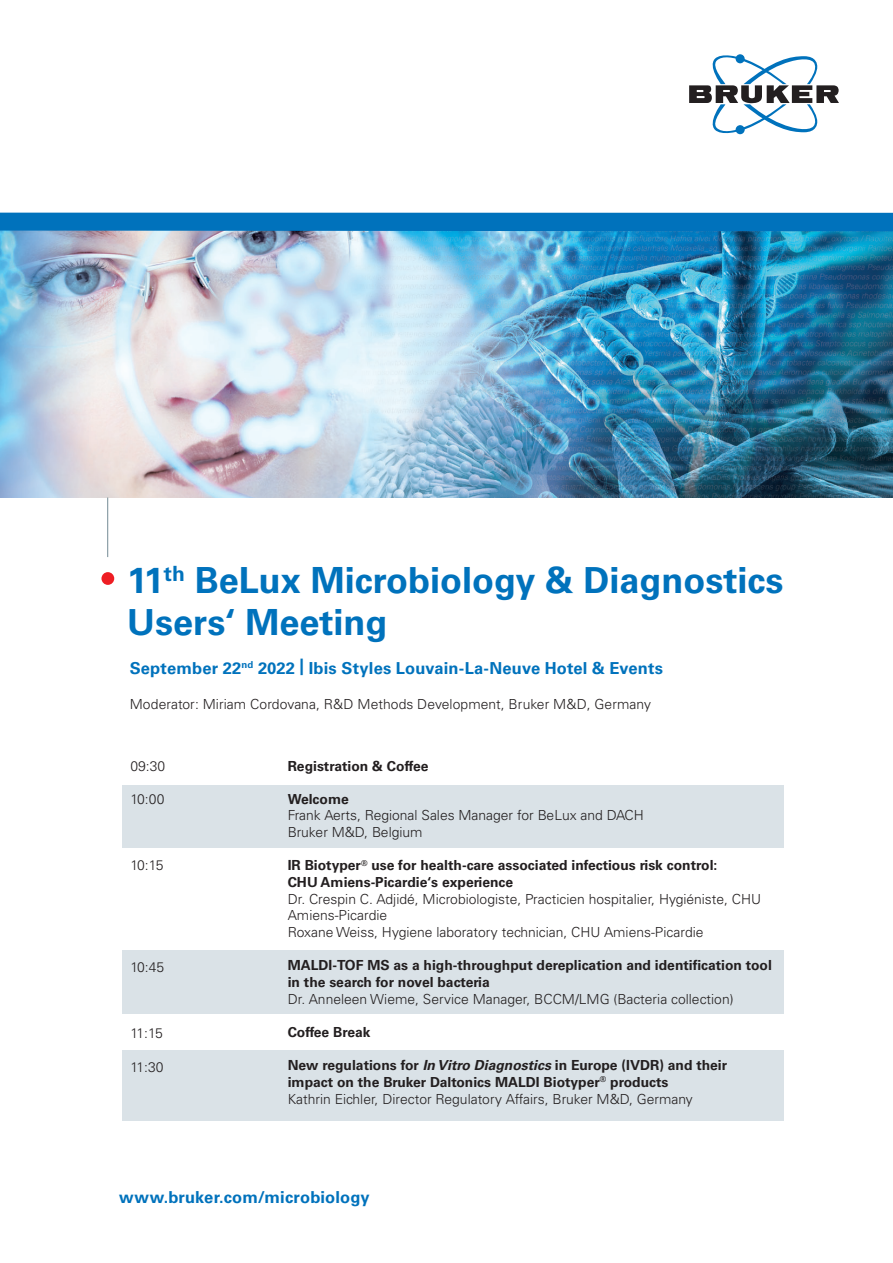
<style>
.page{position:relative;width:893px;height:1263px;background:#fff}
.page>*{position:absolute;margin:0;border:0;box-sizing:border-box;transform-origin:0 0}
.brochure_Headline{font:700 36px "Univers LT Std";color:#0072bc}
.brochure_legend{font:700 16.5px "Univers LT Std";letter-spacing:.01em;color:#0072bc}
.brochure_legend-2{font:300 13.8px/16.6px "Univers LT Std";color:#231f20}
.t1{font:700 13.8px/16.6px "Univers LT Std";color:#231f20}
.s1{font-style:italic}
</style>
<div class="page">
<div style="left:122px;top:951px;width:662px;height:63px;background:#dae2e7"></div>
<div style="left:122px;top:1050px;width:662px;height:70px;background:#dae2e7"></div>
<div style="left:122px;top:785px;width:662px;height:63px;background:#dae2e7"></div>
<img style="left:0;top:231px;width:893px;height:267px">
<hr style="left:107px;top:497px;width:1px;height:60px;background:#738a95">
<div style="left:101px;top:572px;width:13px;height:13px;background:#ee1d23;border-radius:50%"></div>
<svg style="left:689px;top:54px;width:150px;height:80px"></svg>
<div style="left:0;top:213px;width:893px;height:18px;background:#0072bc"></div>
<p class="brochure_Headline" style="left:127px;top:560px;width:658px">11<sup>th</sup> BeLux Microbiology &amp; Diagnostics</p>
<p class="brochure_Headline" style="left:127px;top:602px;width:262px">Users‘ Meeting</p>
<p class="brochure_legend" style="left:130px;top:658px;width:535px">September 22<sup>nd</sup> 2022 | Ibis Styles Louvain-La-Neuve Hotel &amp; Events</p>
<p class="brochure_legend-2" style="left:130px;top:696px;width:523px">Moderator: Miriam Cordovana, R&amp;D Methods Development, Bruker M&amp;D, Germany</p>
<p class="brochure_legend-2" style="left:130px;top:757px;width:36px">09:30</p>
<p class="brochure_legend-2" style="left:130px;top:791px;width:35px">10:00</p>
<p class="brochure_legend-2" style="left:130px;top:857px;width:34px">10:15</p>
<p class="brochure_legend-2" style="left:130px;top:959px;width:35px">10:45</p>
<p class="brochure_legend-2" style="left:130px;top:1025px;width:34px">11:15</p>
<p class="brochure_legend-2" style="left:130px;top:1058px;width:35px">11:30</p>
<p class="t1" style="left:288px;top:757px;width:142px">Registration &amp; Coffee</p>
<p class="t1" style="left:288px;top:791px;width:63px">Welcome</p>
<p class="brochure_legend-2" style="left:288px;top:807px;width:358px">Frank Aerts, Regional Sales Manager for BeLux and DACH</p>
<p class="brochure_legend-2" style="left:288px;top:824px;width:136px">Bruker M&amp;D, Belgium</p>
<p class="t1" style="left:288px;top:857px;width:431px">IR Biotyper<sup>®</sup> use for health-care associated infectious risk control:</p>
<p class="t1" style="left:288px;top:874px;width:227px">CHU Amiens-Picardie‘s experience</p>
<p class="brochure_legend-2" style="left:288px;top:890px;width:475px">Dr. Crespin C. Adjidé, Microbiologiste, Practicien hospitalier, Hygiéniste, CHU<br>Amiens-Picardie</p>
<p class="brochure_legend-2" style="left:288px;top:924px;width:417px">Roxane Weiss, Hygiene laboratory technician, CHU Amiens-Picardie</p>
<p class="t1" style="left:288px;top:957px;width:486px">MALDI-TOF MS as a high-throughput dereplication and identification tool in the search for novel bacteria</p>
<p class="brochure_legend-2" style="left:288px;top:990px;width:447px">Dr. Anneleen Wieme, Service Manager, BCCM/LMG (Bacteria collection)</p>
<p class="t1" style="left:288px;top:1024px;width:84px">Coffee Break</p>
<p class="t1" style="left:288px;top:1057px;width:441px">New regulations for <span class="s1">In Vitro Diagnostics</span> in Europe (IVDR) and their</p>
<p class="t1" style="left:288px;top:1074px;width:382px">impact on the Bruker Daltonics MALDI Biotyper<sup>®</sup> products</p>
<p class="brochure_legend-2" style="left:288px;top:1090px;width:407px">Kathrin Eichler, Director Regulatory Affairs, Bruker M&amp;D, Germany</p>
<p class="brochure_legend" style="left:119px;top:1187px;width:252px">www.bruker.com/microbiology</p>
</div>
